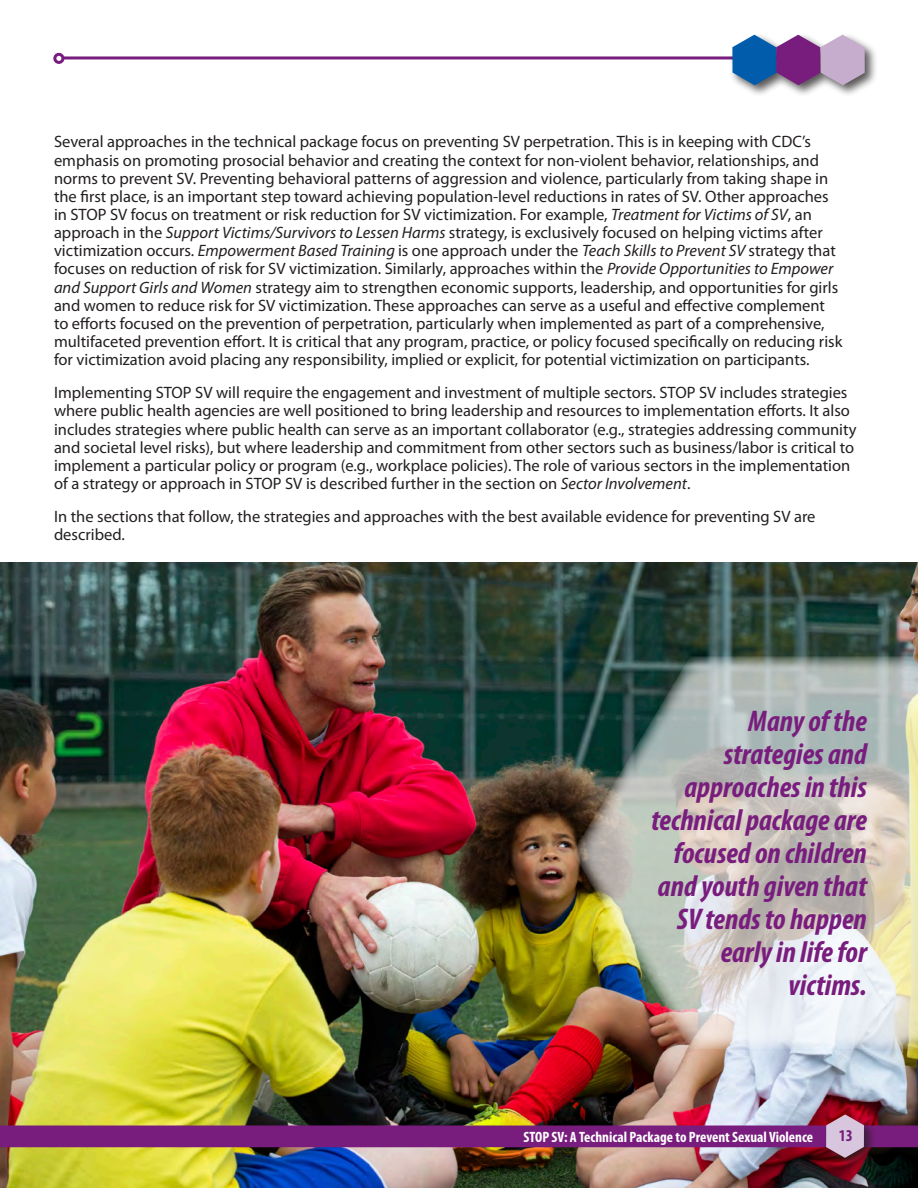
<style>
.page{position:relative;width:918px;height:1188px;background:#fff}
.page>*{position:absolute;margin:0;border:0;box-sizing:border-box;transform-origin:0 0}
.Body_Text{font:italic 700 condensed 30px/33px "Myriad Pro";color:#781d7d;text-align:right}
.t1{font:16.5px/18.1px "Myriad Pro";color:#231f20}
.t2{font:700 condensed 16.5px "Myriad Pro";color:#781d7d}
.t3{font:700 condensed 15px "Myriad Pro";color:#fff}
.s1{font-style:italic}
</style>
<div class="page">
<hr style="left:55px;top:56px;width:757px;height:3px;background:#781d7d">
<div style="left:729px;top:32px;width:60px;height:66px;background:#231f20;opacity:.75"></div>
<div style="left:773px;top:32px;width:60px;height:66px;background:#231f20;opacity:.75"></div>
<div style="left:817px;top:32px;width:60px;height:66px;background:#231f20;opacity:.75"></div>
<svg style="left:732px;top:35px;width:133px;height:50px;background:#817baf"></svg>
<div style="left:55px;top:54px;width:8px;height:8px;background:#fff;border-radius:50%"></div>
<div style="left:53px;top:53px;width:11px;height:11px;border:3px solid #781d7d;border-radius:50%"></div>
<img style="left:0;top:563px;width:918px;height:625px">
<div style="left:11px;top:1126px;width:907px;height:21px;background:#781d7d"></div>
<div style="left:823px;top:1112px;width:54px;height:58px;background:#231f20;opacity:.75"></div>
<svg style="left:826px;top:1114px;width:38px;height:44px;background:#be93a8"></svg>
<img style="left:572px;top:656px;width:346px;height:393px">
<p class="t1" style="left:54px;top:133px;width:790px">Several approaches in the technical package focus on preventing SV perpetration. This is in keeping with CDC’s emphasis on promoting prosocial behavior and creating the context for non-violent behavior, relationships, and norms to prevent SV. Preventing behavioral patterns of aggression and violence, particularly from taking shape in the first place, is an important step toward achieving population-level reductions in rates of SV. Other approaches in STOP SV focus on treatment or risk reduction for SV victimization. For example, <span class="s1">Treatment for Victims of SV</span>, an approach in the <span class="s1">Support Victims/Survivors to Lessen Harms</span> strategy, is exclusively focused on helping victims after victimization occurs. <span class="s1">Empowerment Based Training</span> is one approach under the <span class="s1">Teach Skills to Prevent SV</span> strategy that focuses on reduction of risk for SV victimization. Similarly, approaches within the <span class="s1">Provide Opportunities to Empower and Support Girls and Women</span> strategy aim to strengthen economic supports, leadership, and opportunities for girls and women to reduce risk for SV victimization. These approaches can serve as a useful and effective complement to efforts focused on the prevention of perpetration, particularly when implemented as part of a comprehensive, multifaceted prevention effort. It is critical that any program, practice, or policy focused specifically on reducing risk for victimization avoid placing any responsibility, implied or explicit, for potential victimization on participants.</p>
<p class="t1" style="left:54px;top:383px;width:804px">Implementing STOP SV will require the engagement and investment of multiple sectors. STOP SV includes strategies where public health agencies are well positioned to bring leadership and resources to implementation efforts. It also includes strategies where public health can serve as an important collaborator (e.g., strategies addressing community and societal level risks), but where leadership and commitment from other sectors such as business/labor is critical to implement a particular policy or program (e.g., workplace policies). The role of various sectors in the implementation of a strategy or approach in STOP SV is described further in the section on <span class="s1">Sector Involvement</span>.</p>
<p class="t1" style="left:54px;top:507px;width:763px">In the sections that follow, the strategies and approaches with the best available evidence for preventing SV are described.</p>
<p class="Body_Text" style="left:651px;top:704px;width:217px">Many of the strategies and approaches in this technical package are focused on children and youth given that<br>SV tends to happen early in life for victims.</p>
<p class="t3" style="left:524px;top:1127px;width:291px">STOP SV: A Technical Package to Prevent Sexual Violence</p>
<p class="t2" style="left:839px;top:1126px;width:16px">13</p>
</div>
